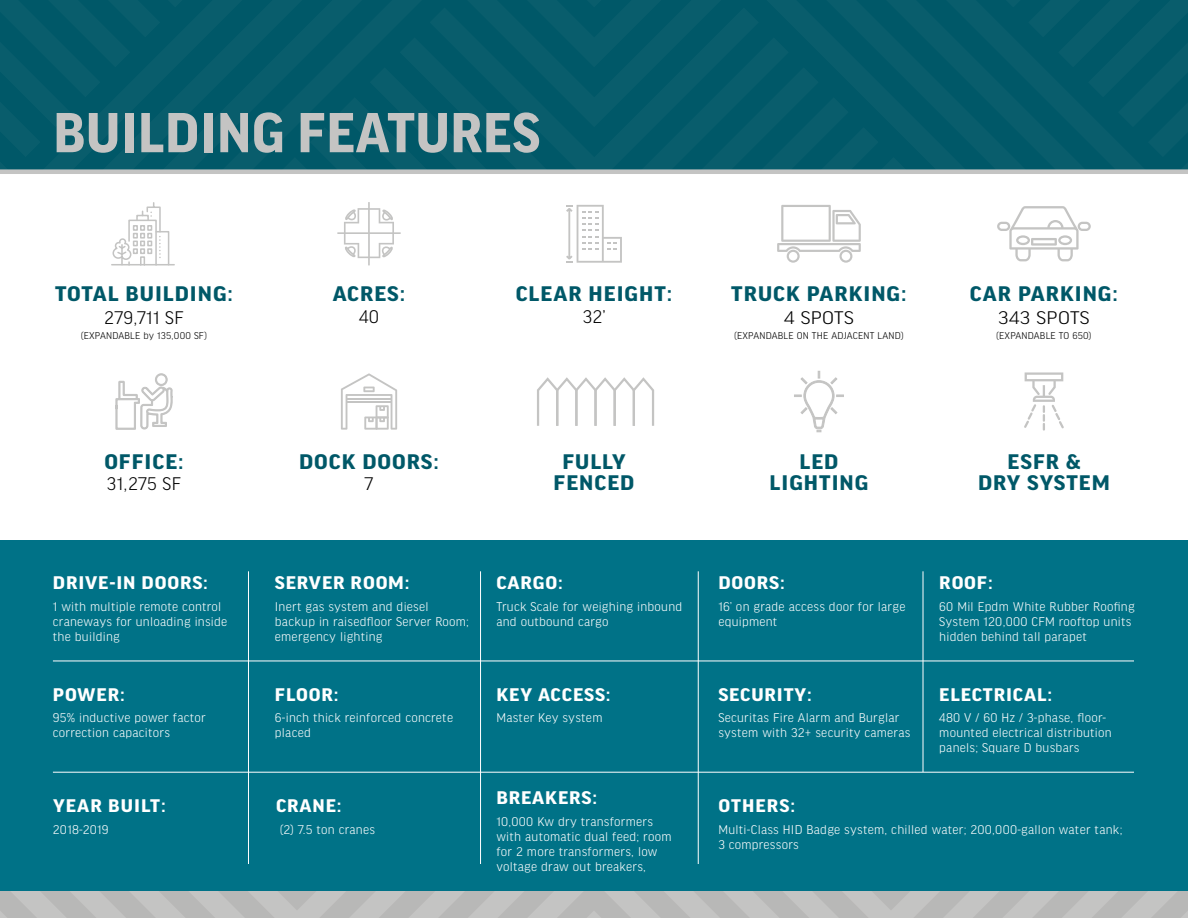
<style>
.page{position:relative;width:1188px;height:918px;background:#fff}
.page>*{position:absolute;margin:0;border:0;box-sizing:border-box;transform-origin:0 0}
.t1{font:700 60px "Good Headline Pro";letter-spacing:.01em;color:#c4c4c3}
.t2{font:700 22.5px "Good Headline Pro";letter-spacing:.04em;color:#005868;scale:1.1 1}
.t3{font:700 19.5px "Good Headline Pro";letter-spacing:.04em;color:#fff;scale:1.1 1}
.t4{font:300 19.5px "Good Headline Pro";letter-spacing:.02em;color:#000}
.t5{font:300 19.5px "Good Headline Pro";letter-spacing:.02em;color:#000;scale:1.1 1}
.t6{font:300 13.5px/15px "Good Headline Pro";letter-spacing:.02em;color:#fff}
.t7{font:300 10.5px "Good Headline Pro";letter-spacing:.02em;color:#000}
</style>
<div class="page">
<div style="left:0;top:540px;width:1188px;height:378px;background:#007287"></div>
<div style="left:0;top:0;width:1188px;height:174px;background:#015868"></div>
<div style="left:0;top:892px;width:1188px;height:26px;background:#bebebd"></div>
<hr style="left:53px;top:772px;width:1081px;height:1px;background:#fff">
<hr style="left:248px;top:571px;width:1px;height:293px;background:#fff">
<hr style="left:923px;top:571px;width:1px;height:201px;background:#fff">
<hr style="left:480px;top:571px;width:1px;height:293px;background:#fff">
<hr style="left:698px;top:571px;width:1px;height:293px;background:#fff">
<hr style="left:53px;top:661px;width:1081px;height:1px;background:#fff">
<svg style="left:111px;top:202px;width:64px;height:64px"></svg>
<svg style="left:566px;top:205px;width:56px;height:58px"></svg>
<svg style="left:777px;top:205px;width:84px;height:58px"></svg>
<svg style="left:997px;top:206px;width:94px;height:55px"></svg>
<svg style="left:116px;top:373px;width:57px;height:57px"></svg>
<svg style="left:341px;top:373px;width:56px;height:57px"></svg>
<svg style="left:1024px;top:372px;width:40px;height:59px"></svg>
<svg style="left:337px;top:202px;width:64px;height:63px"></svg>
<svg style="left:794px;top:371px;width:50px;height:61px"></svg>
<svg style="left:537px;top:377px;width:118px;height:49px"></svg>
<h1 class="t1" style="left:53px;top:105px;width:489px">BUILDING FEATURES</h1>
<p class="t2" style="left:55px;top:283px;width:163px">TOTAL BUILDING:</p>
<p class="t4" style="left:104px;top:308px;width:81px">279,711 SF</p>
<p class="t7" style="left:81px;top:331px;width:128px">(EXPANDABLE by 135,000 SF)</p>
<p class="t2" style="left:333px;top:283px;width:67px">ACRES:</p>
<p class="t4" style="left:359px;top:307px;width:21px">40</p>
<p class="t2" style="left:516px;top:283px;width:144px">CLEAR HEIGHT:</p>
<p class="t4" style="left:583px;top:307px;width:24px">32’</p>
<p class="t2" style="left:731px;top:283px;width:161px">TRUCK PARKING:</p>
<p class="t5" style="left:784px;top:308px;width:65px">4 SPOTS</p>
<p class="t7" style="left:734px;top:331px;width:171px">(EXPANDABLE ON THE ADJACENT LAND)</p>
<p class="t2" style="left:970px;top:283px;width:136px">CAR PARKING:</p>
<p class="t5" style="left:998px;top:307px;width:85px">343 SPOTS</p>
<p class="t7" style="left:996px;top:330px;width:97px">(EXPANDABLE TO 650)</p>
<p class="t2" style="left:104px;top:451px;width:74px">OFFICE:</p>
<p class="t4" style="left:107px;top:474px;width:76px">31,275 SF</p>
<p class="t3" style="left:53px;top:573px;width:142px">DRIVE-IN DOORS:</p>
<p class="t6" style="left:53px;top:599px;width:176px">1 with multiple remote control craneways for unloading inside the building</p>
<p class="t3" style="left:53px;top:685px;width:67px">POWER:</p>
<p class="t6" style="left:53px;top:711px;width:154px">95% inductive power factor correction capacitors</p>
<p class="t3" style="left:53px;top:797px;width:104px">YEAR BUILT:</p>
<p class="t6" style="left:53px;top:822px;width:57px">2018-2019</p>
<p class="t2" style="left:299px;top:451px;width:129px">DOCK DOORS:</p>
<p class="t4" style="left:365px;top:474px;width:10px">7</p>
<p class="t2" style="left:562px;top:451px;width:59px">FULLY</p>
<p class="t2" style="left:554px;top:473px;width:75px">FENCED</p>
<p class="t3" style="left:275px;top:573px;width:124px">SERVER ROOM:</p>
<p class="t6" style="left:275px;top:599px;width:196px">Inert gas system and diesel backup in raisedfloor Server Room; emergency lighting</p>
<p class="t3" style="left:275px;top:685px;width:59px">FLOOR:</p>
<p class="t6" style="left:275px;top:711px;width:180px">6-inch thick reinforced concrete placed</p>
<p class="t3" style="left:276px;top:797px;width:61px">CRANE:</p>
<p class="t6" style="left:280px;top:822px;width:97px">(2) 7.5 ton cranes</p>
<p class="t3" style="left:496px;top:573px;width:62px">CARGO:</p>
<p class="t6" style="left:496px;top:599px;width:187px">Truck Scale for weighing inbound and outbound cargo</p>
<p class="t3" style="left:496px;top:685px;width:105px">KEY ACCESS:</p>
<p class="t6" style="left:496px;top:711px;width:108px">Master Key system</p>
<p class="t3" style="left:496px;top:788px;width:93px">BREAKERS:</p>
<p class="t6" style="left:496px;top:814px;width:177px">10,000 Kw dry transformers with automatic dual feed; room for 2 more transformers, low voltage draw out breakers,</p>
<p class="t2" style="left:799px;top:451px;width:37px">LED</p>
<p class="t2" style="left:770px;top:473px;width:91px">LIGHTING</p>
<p class="t2" style="left:1008px;top:451px;width:68px">ESFR &amp;</p>
<p class="t2" style="left:978px;top:473px;width:121px">DRY SYSTEM</p>
<p class="t3" style="left:718px;top:573px;width:62px">DOORS:</p>
<p class="t6" style="left:718px;top:599px;width:189px">16’ on grade access door for large equipment</p>
<p class="t3" style="left:718px;top:685px;width:86px">SECURITY:</p>
<p class="t6" style="left:718px;top:711px;width:193px">Securitas Fire Alarm and Burglar system with 32+ security cameras</p>
<p class="t3" style="left:939px;top:573px;width:50px">ROOF:</p>
<p class="t6" style="left:939px;top:599px;width:197px">60 Mil Epdm White Rubber Roofing<br>System 120,000 CFM rooftop units hidden behind tall parapet</p>
<p class="t3" style="left:939px;top:685px;width:104px">ELECTRICAL:</p>
<p class="t6" style="left:939px;top:711px;width:174px">480 V / 60 Hz / 3-phase, floor&shy;mounted electrical distribution panels; Square D busbars</p>
<p class="t3" style="left:719px;top:797px;width:71px">OTHERS:</p>
<p class="t6" style="left:718px;top:822px;width:406px">Multi-Class HID Badge system, chilled water; 200,000-gallon water tank;<br>3 compressors</p>
</div>
